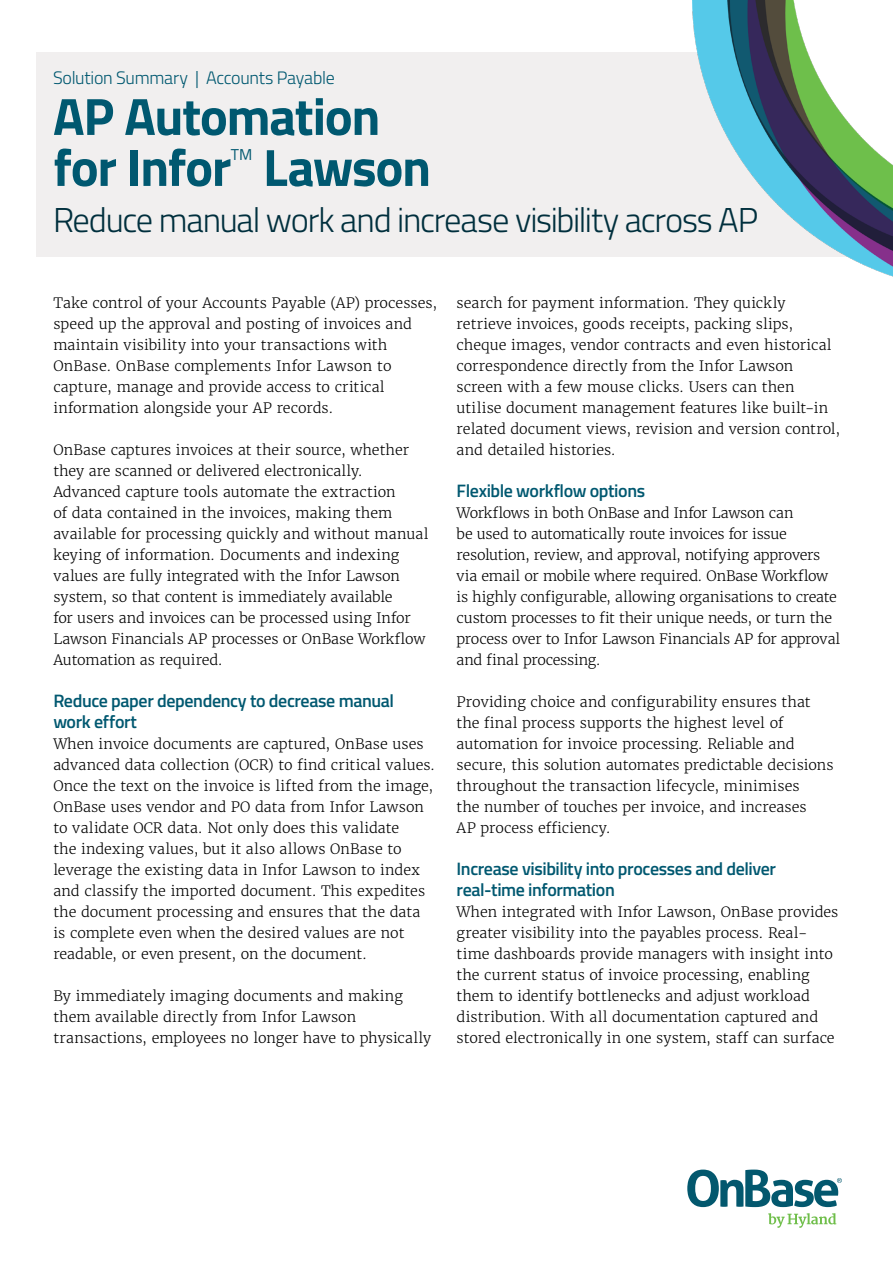
<style>
.page{position:relative;width:893px;height:1263px;background:#fff}
.page>*{position:absolute;margin:0;border:0;box-sizing:border-box;transform-origin:0 0}
.t1{font:700 52.5px/51px "Titillium";letter-spacing:-.025em;color:#005870}
.t2{font:300 34.5px "Titillium";letter-spacing:-.035em;color:#002f3d}
.t3{font:600 18px/21px "Titillium";letter-spacing:-.02em;color:#005870}
.t4{font:300 18px "Titillium";letter-spacing:-.02em;color:#005870}
.t5{font:15.75px "Titillium";color:#005870}
.t6{font:300 14.25px/21px "Merriweather ST";color:#000}
.t7{font:300 14.25px/21px "Merriweather ST";letter-spacing:-.02em;color:#000}
</style>
<div class="page">
<div style="left:36px;top:53px;width:857px;height:204px;background:#f1efef"></div>
<img style="left:693px;top:0;width:200px;height:277px">
<svg style="left:768px;top:1213px;width:68px;height:15px"></svg>
<svg style="left:687px;top:1169px;width:155px;height:38px"></svg>
<p class="t4" style="left:53px;top:65px;width:283px">Solution Summary | Accounts Payable</p>
<h1 class="t1" style="left:53px;top:88px;width:329px">AP Automation for Infor</h1>
<p class="t5" style="left:231px;top:143px;width:23px">TM</p>
<h1 class="t1" style="left:263px;top:139px;width:170px">Lawson</h1>
<h2 class="t2" style="left:53px;top:195px;width:707px">Reduce manual work and increase visibility across AP</h2>
<p class="t6" style="left:53px;top:293px;width:385px">Take control of your Accounts Payable (AP) processes, speed up the approval and posting of invoices and maintain visibility into your transactions with OnBase. OnBase complements Infor Lawson to capture, manage and provide access to critical information alongside your AP records.</p>
<p class="t6" style="left:53px;top:440px;width:377px">OnBase captures invoices at their source, whether they are scanned or delivered electronically.<br>Advanced capture tools automate the extraction<br>of data contained in the invoices, making them available for processing quickly and without manual keying of information. Documents and indexing values are fully integrated with the Infor Lawson system, so that content is immediately available<br>for users and invoices can be processed using Infor Lawson Financials AP processes or OnBase Workflow Automation as required.</p>
<p class="t3" style="left:53px;top:690px;width:342px">Reduce paper dependency to decrease manual work effort</p>
<p class="t6" style="left:53px;top:734px;width:383px">When invoice documents are captured, OnBase uses advanced data collection (OCR) to find critical values.<br>Once the text on the invoice is lifted from the image, OnBase uses vendor and PO data from Infor Lawson to validate OCR data. Not only does this validate<br>the indexing values, but it also allows OnBase to leverage the existing data in Infor Lawson to index and classify the imported document. This expedites the document processing and ensures that the data is complete even when the desired values are not readable, or even present, on the document.</p>
<p class="t6" style="left:53px;top:986px;width:379px">By immediately imaging documents and making them available directly from Infor Lawson transactions, employees no longer have to physically</p>
<p class="t6" style="left:457px;top:293px;width:385px">search for payment information. They quickly retrieve invoices, goods receipts, packing slips, cheque images, vendor contracts and even historical correspondence directly from the Infor Lawson screen with a few mouse clicks. Users can then utilise document management features like built-in related document views, revision and version control, and detailed histories.</p>
<p class="t3" style="left:457px;top:480px;width:190px">Flexible workflow options</p>
<p class="t7" style="left:457px;top:503px;width:385px">Workflows in both OnBase and Infor Lawson can<br>be used to automatically route invoices for issue resolution, review, and approval, notifying approvers via email or mobile where required. OnBase Workflow is highly configurable, allowing organisations to create custom processes to fit their unique needs, or turn the process over to Infor Lawson Financials AP for approval and final processing.</p>
<p class="t6" style="left:457px;top:692px;width:378px">Providing choice and configurability ensures that the final process supports the highest level of automation for invoice processing. Reliable and secure, this solution automates predictable decisions throughout the transaction lifecycle, minimises<br>the number of touches per invoice, and increases<br>AP process efficiency.</p>
<p class="t3" style="left:457px;top:858px;width:321px">Increase visibility into processes and deliver real-time information</p>
<p class="t6" style="left:457px;top:902px;width:383px">When integrated with Infor Lawson, OnBase provides greater visibility into the payables process. Real&shy;time dashboards provide managers with insight into the current status of invoice processing, enabling them to identify bottlenecks and adjust workload distribution. With all documentation captured and stored electronically in one system, staff can surface</p>
</div>
